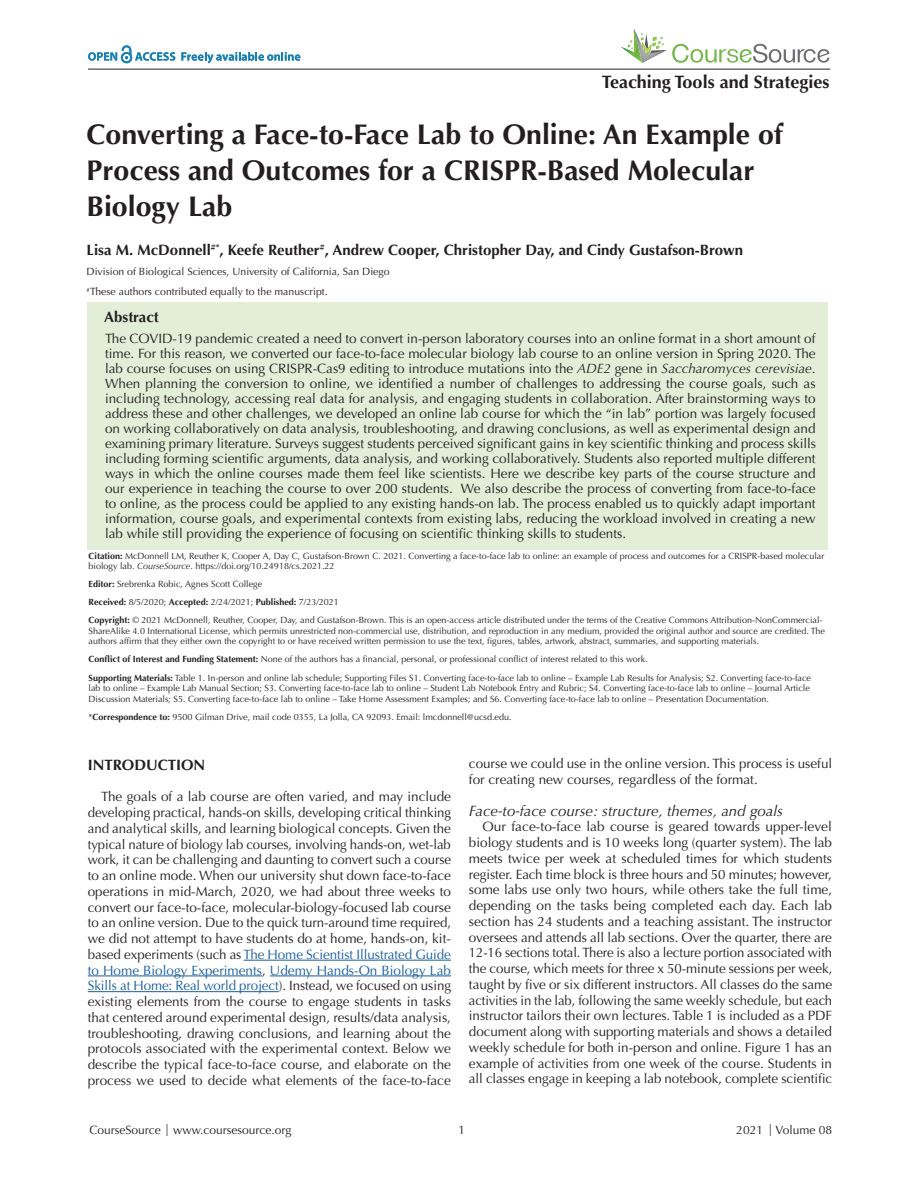
<style>
.page{position:relative;width:918px;height:1188px;background:#fff}
.page>*{position:absolute;margin:0;border:0;box-sizing:border-box;transform-origin:0 0}
.t1{font:700 28.5px/36px "Optima";color:#231f20}
.Subhead_1-bold{font:700 18px "Optima";color:#231f20}
.Subhead_1-bold-2{font:700 15px "Optima";color:#231f20}
.Subhead_4-italic{font:italic 15px "Optima";color:#231f20}
.Author-attribute{font:700 15px "Optima";color:#231f20}
.Body_Copy{font:13.5px/15.8px "Optima";color:#231f20;text-align:justify}
.Abstract-copy{font:13.5px/15px "Optima";color:#231f20;text-align:justify}
.t2{font:12px "Optima";color:#231f20}
.Author-attribute-2{font:10.5px "Optima";color:#231f20}
.Documentation{font:9px/10.5px "Optima";color:#231f20}
.Documentation-2{font:700 9px "Optima";color:#231f20}
.s1{font-style:italic}
.s2{font-weight:700}
.s3{font-weight:400}
.s4{color:#175d9e}
</style>
<div class="page">
<div style="left:87px;top:302px;width:741px;height:248px;background:#e2eed8"></div>
<svg style="left:621px;top:28px;width:208px;height:35px"></svg>
<hr style="left:88px;top:69px;width:742px;height:1px;background:#231f20">
<svg style="left:88px;top:45px;width:87px;height:18px"></svg>
<svg style="left:181px;top:52px;width:119px;height:11px"></svg>
<hr style="left:244px;top:960px;width:207px;height:1px;background:#175d9e">
<hr style="left:88px;top:976px;width:174px;height:1px;background:#175d9e">
<hr style="left:270px;top:976px;width:181px;height:1px;background:#175d9e">
<hr style="left:88px;top:991px;width:191px;height:1px;background:#175d9e">
<p class="Subhead_1-bold" style="left:602px;top:71px;width:229px">Teaching Tools and Strategies</p>
<p class="t1" style="left:87px;top:117px;width:698px">Converting a Face-to-Face Lab to Online: An Example of<br>Process and Outcomes for a CRISPR-Based Molecular<br>Biology Lab</p>
<p class="Subhead_1-bold-2" style="left:87px;top:241px;width:658px">Lisa M. McDonnell<sup>#*</sup>, Keefe Reuther<sup>#</sup>, Andrew Cooper, Christopher Day, and Cindy Gustafson-Brown</p>
<p class="Author-attribute-2" style="left:87px;top:266px;width:304px">Division of Biological Sciences, University of California, San Diego</p>
<p class="Author-attribute-2" style="left:87px;top:286px;width:243px"><sup>#</sup>These authors contributed equally to the manuscript.</p>
<p class="Author-attribute" style="left:104px;top:308px;width:56px">Abstract</p>
<p class="Abstract-copy" style="left:105px;top:332px;width:713px">The COVID-19 pandemic created a need to convert in-person laboratory courses into an online format in a short amount of time. For this reason, we converted our face-to-face molecular biology lab course to an online version in Spring 2020. The lab course focuses on using CRISPR-Cas9 editing to introduce mutations into the <span class="s1">ADE2</span> gene in <span class="s1">Saccharomyces cerevisiae</span>.<br>When planning the conversion to online, we identified a number of challenges to addressing the course goals, such as including technology, accessing real data for analysis, and engaging students in collaboration. After brainstorming ways to address these and other challenges, we developed an online lab course for which the “in lab” portion was largely focused on working collaboratively on data analysis, troubleshooting, and drawing conclusions, as well as experimental design and examining primary literature. Surveys suggest students perceived significant gains in key scientific thinking and process skills including forming scientific arguments, data analysis, and working collaboratively. Students also reported multiple different ways in which the online courses made them feel like scientists. Here we describe key parts of the course structure and our experience in teaching the course to over 200 students. We also describe the process of converting from face-to-face to online, as the process could be applied to any existing hands-on lab. The process enabled us to quickly adapt important information, course goals, and experimental contexts from existing labs, reducing the workload involved in creating a new lab while still providing the experience of focusing on scientific thinking skills to students.</p>
<p class="Documentation" style="left:89px;top:551px;width:737px"><span class="s2">Citation:</span> McDonnell LM, Reuther K, Cooper A, Day C, Gustafson-Brown C. 2021. Converting a face-to-face lab to online: an example of process and outcomes for a CRISPR-based molecular biology lab. <span class="s1">CourseSource</span>. https://doi.org/10.24918/cs.2021.22</p>
<p class="Documentation" style="left:89px;top:579px;width:175px"><span class="s2">Editor:</span> Srebrenka Robic, Agnes Scott College</p>
<p class="Documentation-2" style="left:89px;top:597px;width:252px">Received: <span class="s3">8/5/2020;</span> Accepted: <span class="s3">2/24/2021;</span> Published: <span class="s3">7/23/2021</span></p>
<p class="Documentation" style="left:89px;top:615px;width:738px"><span class="s2">Copyright:</span> © 2021 McDonnell, Reuther, Cooper, Day, and Gustafson-Brown. This is an open-access article distributed under the terms of the Creative Commons Attribution-NonCommercial-<br>ShareAlike 4.0 International License, which permits unrestricted non-commercial use, distribution, and reproduction in any medium, provided the original author and source are credited. The authors affirm that they either own the copyright to or have received written permission to use the text, figures, tables, artwork, abstract, summaries, and supporting materials.</p>
<p class="Documentation" style="left:89px;top:654px;width:561px"><span class="s2">Conflict of Interest and Funding Statement:</span> None of the authors has a financial, personal, or professional conflict of interest related to this work.</p>
<p class="Documentation" style="left:89px;top:672px;width:724px"><span class="s2">Supporting Materials:</span> Table 1. In-person and online lab schedule; Supporting Files S1. Converting face-to-face lab to online – Example Lab Results for Analysis; S2. Converting face-to-face lab to online – Example Lab Manual Section; S3. Converting face-to-face lab to online – Student Lab Notebook Entry and Rubric; S4. Converting face-to-face lab to online – Journal Article<br>Discussion Materials; S5. Converting face-to-face lab to online – Take Home Assessment Examples; and S6. Converting face-to-face lab to online – Presentation Documentation.</p>
<p class="Documentation" style="left:89px;top:711px;width:425px">*<span class="s2">Correspondence to:</span> 9500 Gilman Drive, mail code 0355, La Jolla, CA 92093. Email: lmcdonnell@ucsd.edu.</p>
<p class="Subhead_1-bold-2" style="left:88px;top:756px;width:119px">INTRODUCTION</p>
<p class="Body_Copy" style="left:88px;top:789px;width:365px;text-indent:14px">The goals of a lab course are often varied, and may include developing practical, hands-on skills, developing critical thinking and analytical skills, and learning biological concepts. Given the typical nature of biology lab courses, involving hands-on, wet-lab work, it can be challenging and daunting to convert such a course to an online mode. When our university shut down face-to-face operations in mid-March, 2020, we had about three weeks to convert our face-to-face, molecular-biology-focused lab course to an online version. Due to the quick turn-around time required, we did not attempt to have students do at home, hands-on, kit&shy;based experiments (such as <span class="s4">The Home Scientist Illustrated Guide to Home Biology Experiments</span>, <span class="s4">Udemy Hands-On Biology Lab Skills at Home: Real world project</span>). Instead, we focused on using existing elements from the course to engage students in tasks that centered around experimental design, results/data analysis, troubleshooting, drawing conclusions, and learning about the protocols associated with the experimental context. Below we describe the typical face-to-face course, and elaborate on the process we used to decide what elements of the face-to-face</p>
<p class="Body_Copy" style="left:469px;top:756px;width:365px">course we could use in the online version. This process is useful for creating new courses, regardless of the format.</p>
<p class="Subhead_4-italic" style="left:469px;top:802px;width:315px">Face-to-face course: structure, themes, and goals</p>
<p class="Body_Copy" style="left:469px;top:819px;width:365px;text-indent:14px">Our face-to-face lab course is geared towards upper-level biology students and is 10 weeks long (quarter system). The lab meets twice per week at scheduled times for which students register. Each time block is three hours and 50 minutes; however, some labs use only two hours, while others take the full time, depending on the tasks being completed each day. Each lab section has 24 students and a teaching assistant. The instructor oversees and attends all lab sections. Over the quarter, there are 12-16 sections total. There is also a lecture portion associated with the course, which meets for three x 50-minute sessions per week, taught by five or six different instructors. All classes do the same activities in the lab, following the same weekly schedule, but each instructor tailors their own lectures. Table 1 is included as a PDF document along with supporting materials and shows a detailed weekly schedule for both in-person and online. Figure 1 has an example of activities from one week of the course. Students in all classes engage in keeping a lab notebook, complete scientific</p>
<p class="t2" style="left:90px;top:1123px;width:203px">CourseSource | www.coursesource.org</p>
<p class="t2" style="left:459px;top:1123px;width:8px">1</p>
<p class="t2" style="left:736px;top:1123px;width:97px">2021 | Volume 08</p>
</div>
